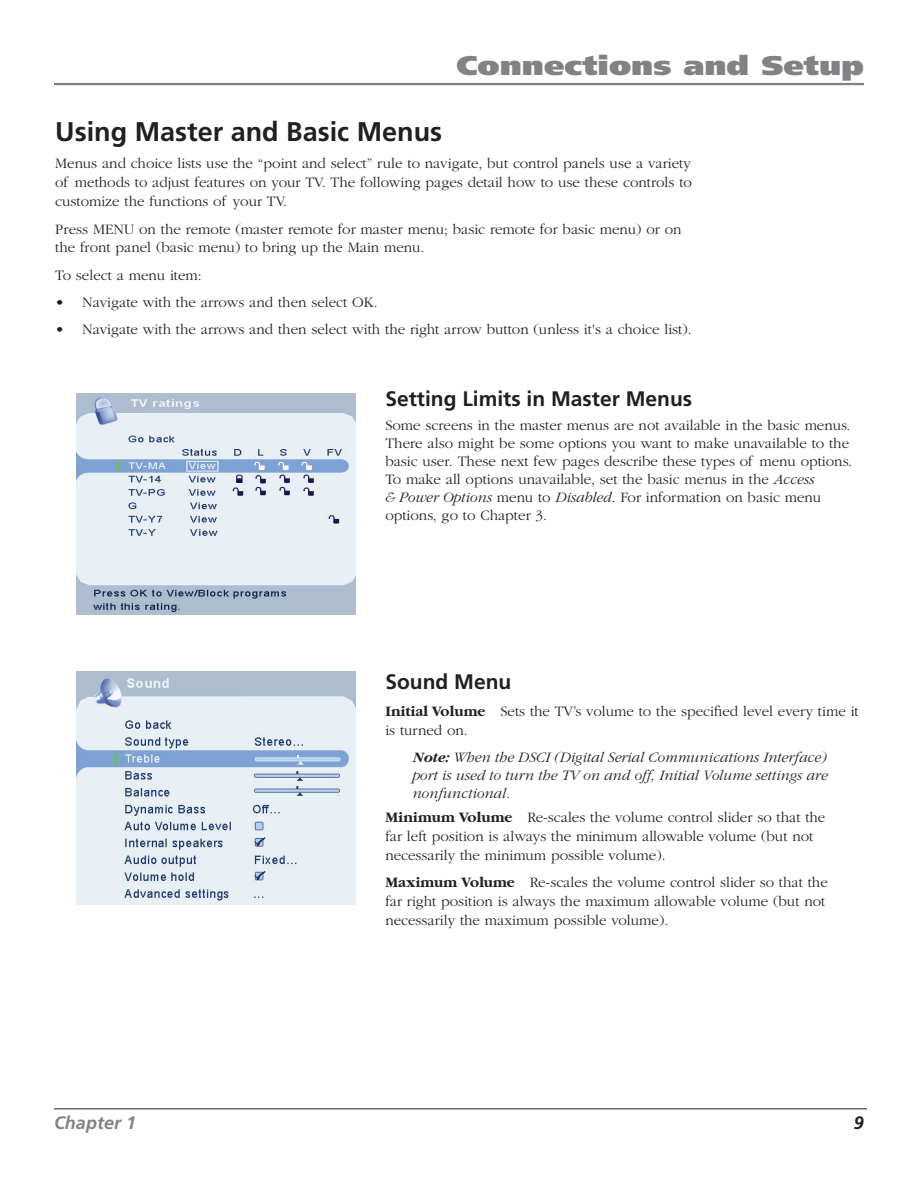
<style>
.page{position:relative;width:918px;height:1188px;background:#fff}
.page>*{position:absolute;margin:0;border:0;box-sizing:border-box;transform-origin:0 0}
.t1{font:700 27px "Frutiger";color:#231f20}
.t2{font:900 27px "Frutiger";color:#808285;scale:1.2 1}
.t3{font:700 21px "Frutiger";color:#231f20}
.t4{font:italic 700 18px "Frutiger";color:#808285}
.t5{font:italic 700 18px "Frutiger";color:#231f20}
.t6{font:300 15px/18.8px "Garamond";color:#231f20}
.t7{font:italic 300 15px/18px "Garamond";color:#231f20;text-align:justify}
.s1{font-style:italic}
.s2{font-weight:700}
</style>
<div class="page">
<hr style="left:54px;top:83px;width:810px;height:2px;background:#808285">
<hr style="left:54px;top:1108px;width:813px;height:1px;background:#231f20">
<img style="left:77px;top:672px;width:279px;height:232px">
<img style="left:77px;top:393px;width:279px;height:221px">
<h1 class="t2" style="left:457px;top:55px;width:341px">Connections and Setup</h1>
<h1 class="t1" style="left:55px;top:120px;width:388px">Using Master and Basic Menus</h1>
<p class="t6" style="left:55px;top:155px;width:638px;text-align:justify">Menus and choice lists use the “point and select” rule to navigate, but control panels use a variety of methods to adjust features on your TV. The following pages detail how to use these controls to customize the functions of your TV.</p>
<p class="t6" style="left:55px;top:221px;width:628px">Press MENU on the remote (master remote for master menu; basic remote for basic menu) or on the front panel (basic menu) to bring up the Main menu.</p>
<p class="t6" style="left:55px;top:267px;width:148px">To select a menu item:</p>
<p class="t6" style="left:55px;top:294px;width:324px">• Navigate with the arrows and then select OK.</p>
<p class="t6" style="left:55px;top:321px;width:638px">• Navigate with the arrows and then select with the right arrow button (unless it's a choice list).</p>
<h2 class="t3" style="left:385px;top:390px;width:308px">Setting Limits in Master Menus</h2>
<p class="t6" style="left:385px;top:417px;width:468px;line-height:18px">Some screens in the master menus are not available in the basic menus.<br>There also might be some options you want to make unavailable to the basic user. These next few pages describe these types of menu options.<br>To make all options unavailable, set the basic menus in the <span class="s1">Access<br>&amp; Power Options</span> menu to <span class="s1">Disabled.</span> For information on basic menu options, go to Chapter 3.</p>
<h2 class="t3" style="left:385px;top:673px;width:127px">Sound Menu</h2>
<p class="t6" style="left:385px;top:703px;width:475px"><span class="s2">Initial Volume</span> Sets the TV’s volume to the specified level every time it is turned on.</p>
<p class="t7" style="left:412px;top:749px;width:417px"><span class="s2">Note:</span> When the DSCI (Digital Serial Communications Interface) port is used to turn the TV on and off, Initial Volume settings are nonfunctional.</p>
<p class="t6" style="left:385px;top:809px;width:442px"><span class="s2">Minimum Volume</span> Re-scales the volume control slider so that the far left position is always the minimum allowable volume (but not necessarily the minimum possible volume).</p>
<p class="t6" style="left:385px;top:874px;width:444px"><span class="s2">Maximum Volume</span> Re-scales the volume control slider so that the far right position is always the maximum allowable volume (but not necessarily the maximum possible volume).</p>
<p class="t4" style="left:54px;top:1116px;width:84px">Chapter 1</p>
<p class="t5" style="left:854px;top:1116px;width:12px">9</p>
</div>
